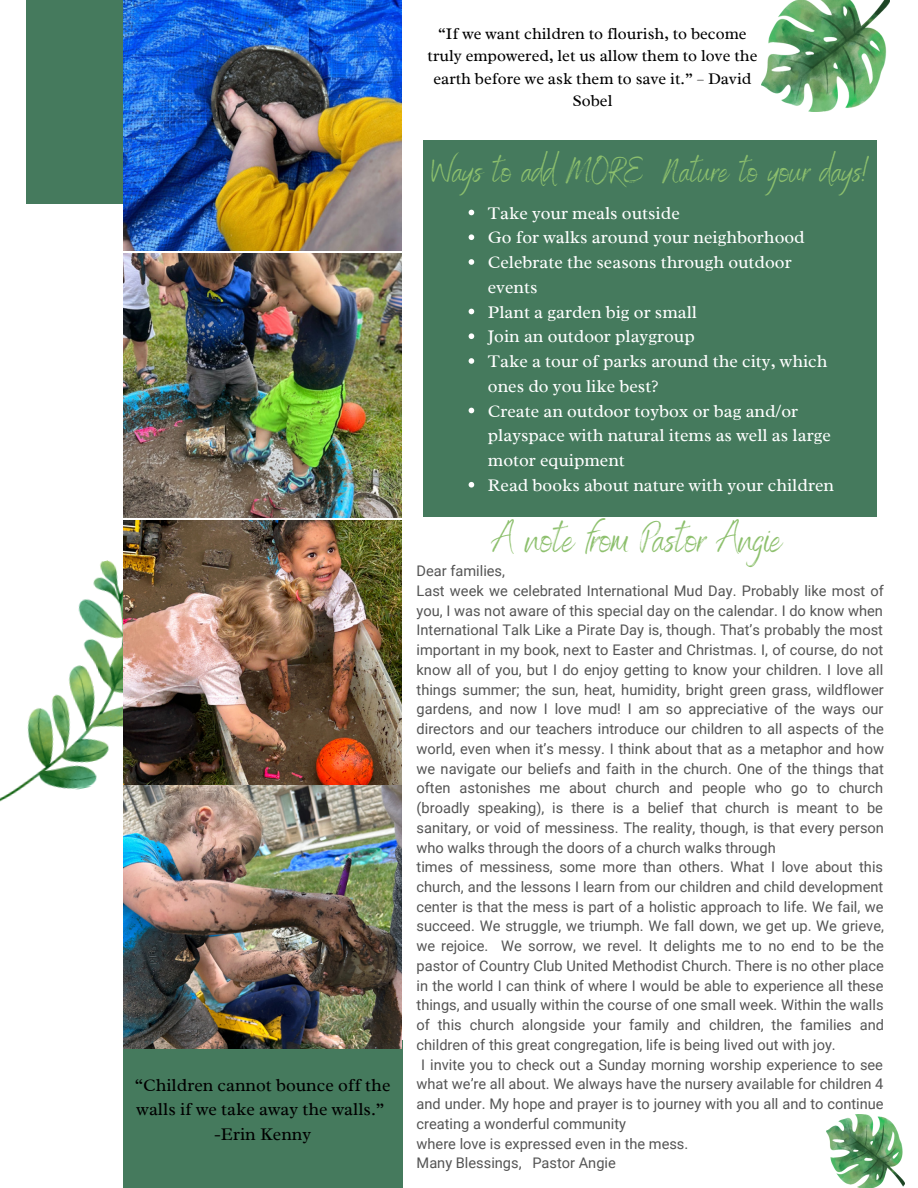
<style>
.page{position:relative;width:918px;height:1188px;background:#fff}
.page>*{position:absolute;margin:0;border:0;box-sizing:border-box;transform-origin:0 0}
.t1{font:41.25px "Benedict";color:#8dc06d}
.t2{font:35.25px "Benedict";color:#8dc06d}
.t3{font:18px/24.8px "Radley";color:#fff}
.t4{font:18px/24.8px "Radley";color:#000}
.t5{font:16.5px/22.5px "Radley";color:#000;text-align:center}
.t6{font:14.55px/19.8px "Roboto";color:#545454;text-align:justify}
</style>
<div class="page">
<div style="left:26px;top:0;width:236px;height:203px;background:#457a5d"></div>
<img style="left:123px;top:253px;width:279px;height:265px">
<div style="left:423px;top:140px;width:454px;height:377px;background:#457a5d"></div>
<div style="left:123px;top:1040px;width:280px;height:148px;background:#457a5d"></div>
<img style="left:762px;top:0;width:128px;height:111px">
<img style="left:0;top:560px;width:123px;height:242px">
<img style="left:826px;top:1115px;width:79px;height:73px">
<img style="left:123px;top:521px;width:279px;height:528px">
<img style="left:123px;top:0;width:279px;height:250px">
<svg style="left:469px;top:210px;width:5px;height:5px"></svg>
<svg style="left:469px;top:234px;width:5px;height:6px"></svg>
<svg style="left:469px;top:259px;width:5px;height:6px"></svg>
<svg style="left:469px;top:309px;width:5px;height:5px"></svg>
<svg style="left:469px;top:333px;width:5px;height:6px"></svg>
<svg style="left:469px;top:358px;width:5px;height:6px"></svg>
<svg style="left:469px;top:408px;width:5px;height:5px"></svg>
<svg style="left:469px;top:482px;width:5px;height:6px"></svg>
<p class="t4" style="left:135px;top:1072px;width:257px">“Children cannot bounce off the walls if we take away the walls.”</p>
<p class="t4" style="left:214px;top:1122px;width:99px">-Erin Kenny</p>
<p class="t5" style="left:428px;top:22px;width:331px">“If we want children to flourish, to become truly empowered, let us allow them to love the earth before we ask them to save it.” – David Sobel</p>
<p class="t2" style="left:432px;top:148px;width:439px">Ways to add MORE Nature to your days!</p>
<p class="t3" style="left:488px;top:200px;width:193px">Take your meals outside</p>
<p class="t3" style="left:488px;top:225px;width:318px">Go for walks around your neighborhood</p>
<p class="t3" style="left:488px;top:250px;width:305px">Celebrate the seasons through outdoor events</p>
<p class="t3" style="left:488px;top:299px;width:211px">Plant a garden big or small</p>
<p class="t3" style="left:488px;top:324px;width:208px">Join an outdoor playgroup</p>
<p class="t3" style="left:488px;top:349px;width:341px">Take a tour of parks around the city, which ones do you like best?</p>
<p class="t3" style="left:488px;top:398px;width:345px">Create an outdoor toybox or bag and/or playspace with natural items as well as large motor equipment</p>
<p class="t3" style="left:488px;top:473px;width:348px">Read books about nature with your children</p>
<p class="t1" style="left:493px;top:513px;width:291px">A note from Pastor Angie</p>
<p class="t6" style="left:417px;top:561px;width:90px">Dear families,</p>
<p class="t6" style="left:417px;top:581px;width:469px">Last week we celebrated International Mud Day. Probably like most of you, I was not aware of this special day on the calendar. I do know when International Talk Like a Pirate Day is, though. That’s probably the most important in my book, next to Easter and Christmas. I, of course, do not know all of you, but I do enjoy getting to know your children. I love all things summer; the sun, heat, humidity, bright green grass, wildflower gardens, and now I love mud! I am so appreciative of the ways our directors and our teachers introduce our children to all aspects of the world, even when it’s messy. I think about that as a metaphor and how we navigate our beliefs and faith in the church. One of the things that often astonishes me about church and people who go to church (broadly speaking), is there is a belief that church is meant to be sanitary, or void of messiness. The reality, though, is that every person who walks through the doors of a church walks through</p>
<p class="t6" style="left:417px;top:857px;width:469px">times of messiness, some more than others. What I love about this church, and the lessons I learn from our children and child development center is that the mess is part of a holistic approach to life. We fail, we succeed. We struggle, we triumph. We fall down, we get up. We grieve, we rejoice. We sorrow, we revel. It delights me to no end to be the pastor of Country Club United Methodist Church. There is no other place in the world I can think of where I would be able to experience all these things, and usually within the course of one small week. Within the walls of this church alongside your family and children, the families and children of this great congregation, life is being lived out with joy.</p>
<p class="t6" style="left:417px;top:1055px;width:469px;text-indent:5px">I invite you to check out a Sunday morning worship experience to see what we’re all about. We always have the nursery available for children 4 and under. My hope and prayer is to journey with you all and to continue creating a wonderful community</p>
<p class="t6" style="left:417px;top:1134px;width:273px">where love is expressed even in the mess.</p>
<p class="t6" style="left:417px;top:1153px;width:201px">Many Blessings, Pastor Angie</p>
</div>
